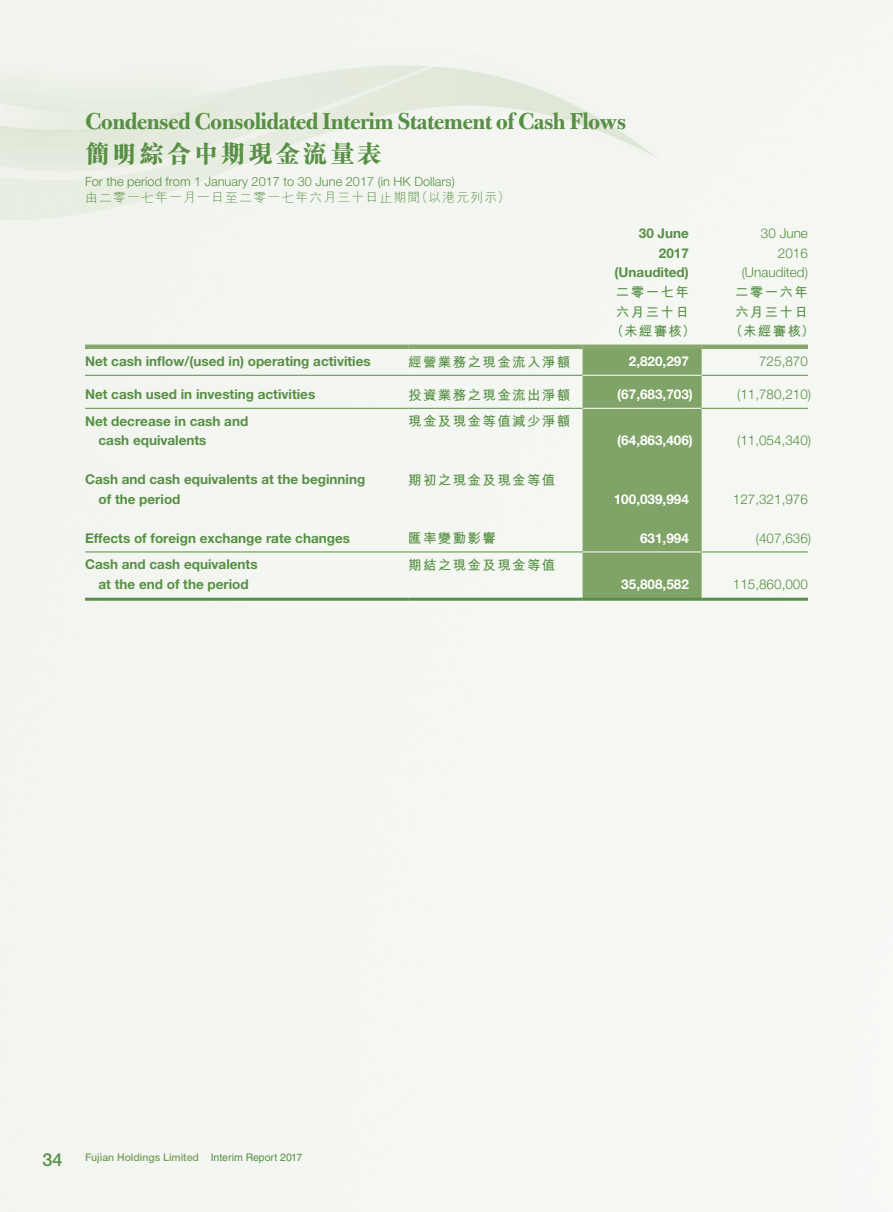
<style>
.page{position:relative;width:893px;height:1212px;background:#fff}
.page>*{position:absolute;margin:0;border:0;box-sizing:border-box;transform-origin:0 0}
.t1{font:700 24.75px "Bulmer MT Std";letter-spacing:-.025em;color:#578f44}
.t2{font:800 24.75px "M Sung HK";letter-spacing:.1em;color:#578f44}
.t3{font:500 18px "Helvetica Neue LT Std";color:#578f44}
.t4{font:700 13.5px/19.5px "Helvetica Neue LT Std";color:#578f44}
.t5{font:700 13.5px/19.5px "M Hei HK";letter-spacing:.1em;color:#578f44}
.t6{font:300 13.5px/19.5px "Helvetica Neue LT Std";color:#578f44;text-align:right}
.t7{font:700 13.5px "Helvetica Neue LT Std";color:#fff}
.t8{font:300 12.75px "Helvetica Neue LT Std";color:#578f44}
.t9{font:300 12.75px "M Hei HK";letter-spacing:.1em;color:#578f44}
.t10{font:500 10.5px "Helvetica Neue LT Std";color:#799f5e}
.s1{font-family:"Helvetica LT Std";font-weight:400;color:#578f44}
</style>
<div class="page">
<hr style="left:85px;top:598px;width:323px;height:3px;background:#578f44">
<hr style="left:408px;top:598px;width:175px;height:3px;background:#578f44">
<hr style="left:702px;top:598px;width:106px;height:3px;background:#578f44">
<div style="left:85px;top:344px;width:323px;height:5px;background:#88a76f"></div>
<div style="left:408px;top:344px;width:175px;height:5px;background:#88a76f"></div>
<div style="left:583px;top:344px;width:106px;height:5px;background:#88a76f"></div>
<div style="left:689px;top:344px;width:13px;height:5px;background:#88a76f"></div>
<div style="left:702px;top:344px;width:106px;height:5px;background:#88a76f"></div>
<hr style="left:85px;top:375px;width:323px;height:1px;background:#578f44">
<hr style="left:408px;top:375px;width:175px;height:1px;background:#578f44">
<hr style="left:702px;top:375px;width:106px;height:1px;background:#578f44">
<div style="left:583px;top:349px;width:119px;height:252px;background:#80a367"></div>
<hr style="left:85px;top:408px;width:323px;height:1px;background:#578f44">
<hr style="left:408px;top:408px;width:175px;height:1px;background:#578f44">
<hr style="left:702px;top:408px;width:106px;height:1px;background:#578f44">
<hr style="left:85px;top:551px;width:323px;height:1px;background:#578f44">
<hr style="left:408px;top:551px;width:175px;height:1px;background:#578f44">
<hr style="left:702px;top:551px;width:106px;height:1px;background:#578f44">
<h1 class="t1" style="left:85px;top:108px;width:543px">Condensed Consolidated Interim Statement of Cash Flows</h1>
<h1 class="t2" style="left:85px;top:142px;width:298px">簡明綜合中期現金流量表</h1>
<p class="t8" style="left:85px;top:174px;width:371px">For the period from 1 January 2017 to 30 June 2017 (in HK Dollars)</p>
<p class="t9" style="left:85px;top:191px;width:426px">由二零一七年一月一日至二零一七年六月三十日止期間（以港元列示）</p>
<p class="t4" style="left:639px;top:223px;width:52px;text-align:right">30 June<br>2017</p>
<p class="t6" style="left:761px;top:223px;width:49px">30 June<br>2016</p>
<p class="t4" style="left:615px;top:262px;width:76px">(Unaudited)</p>
<p class="t6" style="left:742px;top:262px;width:68px">(Unaudited)</p>
<p class="t5" style="left:616px;top:281px;width:74px">二零一七年六月三十日</p>
<p class="t5" style="left:735px;top:281px;width:74px">二零一六年六月三十日</p>
<p class="t5" style="left:611px;top:320px;width:87px">（未經審核）</p>
<p class="t5" style="left:730px;top:320px;width:87px">（未經審核）</p>
<p class="t4" style="left:85px;top:351px;width:287px">Net cash inflow/(used in) operating activities</p>
<p class="t5" style="left:408px;top:351px;width:163px">經營業務之現金流入淨額</p>
<p class="t7" style="left:629px;top:353px;width:62px">2,820,297</p>
<p class="t6" style="left:759px;top:351px;width:50px">725,870</p>
<p class="t4" style="left:85px;top:384px;width:232px">Net cash used in investing activities</p>
<p class="t5" style="left:408px;top:384px;width:163px">投資業務之現金流出淨額</p>
<p class="t7" style="left:617px;top:386px;width:77px">(67,683,703)</p>
<p class="t6" style="left:737px;top:384px;width:76px">(11,780,210)</p>
<p class="t4" style="left:99px;top:411px;width:151px;text-indent:-14px">Net decrease in cash and cash equivalents</p>
<p class="t5" style="left:408px;top:410px;width:163px">現金及現金等值減少淨額</p>
<p class="t7" style="left:617px;top:432px;width:77px">(64,863,406)</p>
<p class="t6" style="left:737px;top:430px;width:76px">(11,054,340)</p>
<p class="t4" style="left:99px;top:469px;width:268px;text-indent:-14px">Cash and cash equivalents at the beginning of the period</p>
<p class="t5" style="left:408px;top:469px;width:149px">期初之現金及現金等值</p>
<p class="t7" style="left:614px;top:491px;width:77px">100,039,994</p>
<p class="t6" style="left:733px;top:489px;width:77px">127,321,976</p>
<p class="t4" style="left:85px;top:528px;width:266px">Effects of foreign exchange rate changes</p>
<p class="t5" style="left:408px;top:527px;width:89px">匯率變動影響</p>
<p class="t7" style="left:640px;top:530px;width:50px">631,994</p>
<p class="t6" style="left:756px;top:528px;width:57px">(407,636)</p>
<p class="t4" style="left:85px;top:555px;width:174px;text-align:center">Cash and cash equivalents at the end of the period</p>
<p class="t5" style="left:408px;top:554px;width:149px">期結之現金及現金等值</p>
<p class="t7" style="left:621px;top:576px;width:69px">35,808,582</p>
<p class="t6" style="left:733px;top:574px;width:77px">115,860,000</p>
<h2 class="t3" style="left:43px;top:1149px;width:22px">34</h2>
<p class="t10" style="left:85px;top:1151px;width:219px">Fujian Holdings Limited <span class="s1">Interim Report 2017</span></p>
</div>
